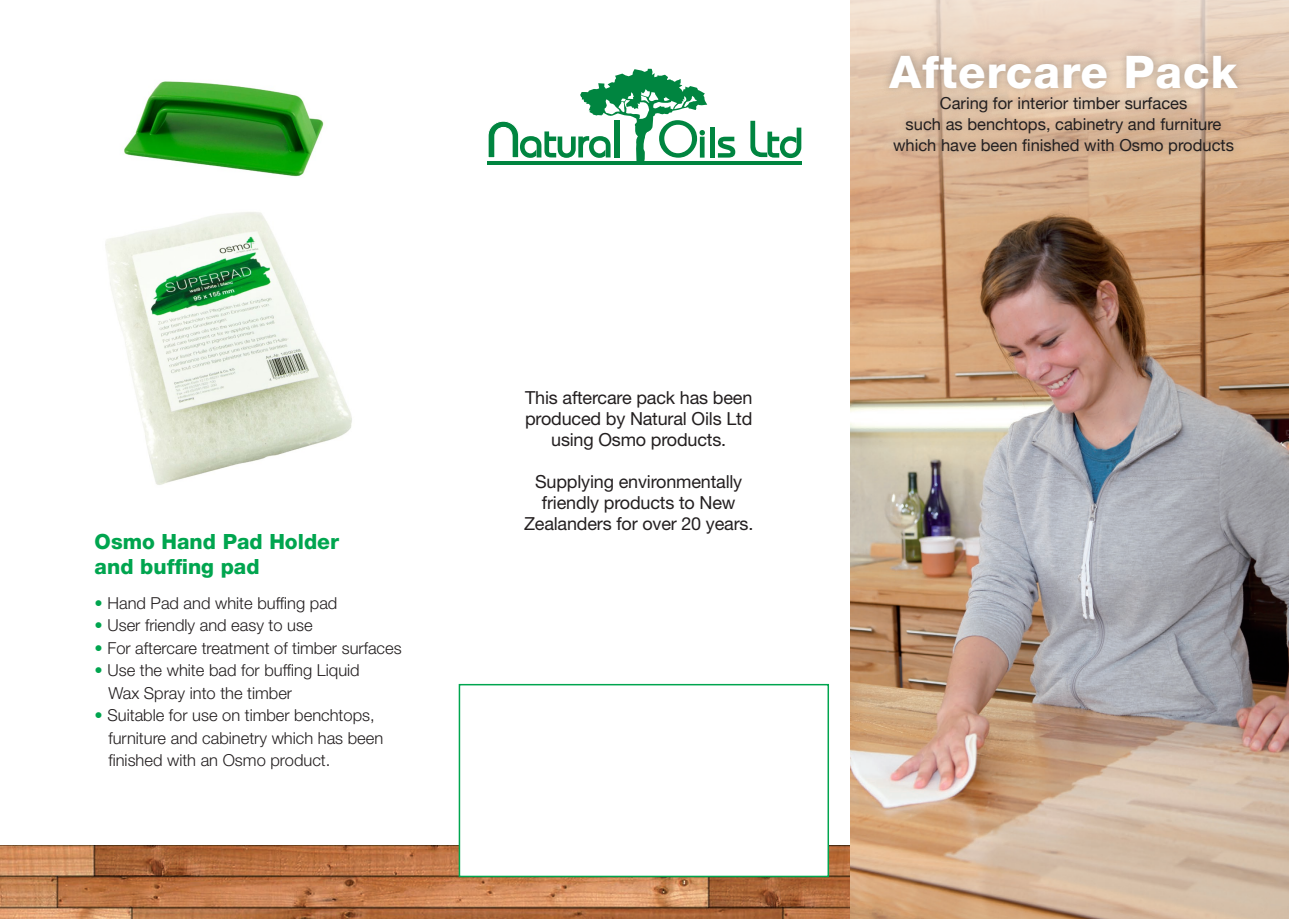
<style>
.page{position:relative;width:1289px;height:919px;background:#fff}
.page>*{position:absolute;margin:0;border:0;box-sizing:border-box;transform-origin:0 0}
.t1{font:800 45px "Helvetica Neue";letter-spacing:.02em;color:#fff}
.t2{font:800 21px/25.5px "Helvetica Neue";color:#00a54f}
.t3{font:18px/21px "Helvetica Neue";letter-spacing:-.01em;color:#231f20;text-align:center}
.t4{font:300 16.5px/22.5px "Helvetica Neue";color:#231f20}
.t5{font:16.5px/21px "Helvetica Neue";color:#231f20;text-align:center}
.s1{color:#00a54f}
</style>
<div class="page">
<img style="left:0;top:845px;width:850px;height:73px">
<img style="left:124px;top:81px;width:200px;height:96px">
<img style="left:850px;top:272px;width:438px;height:646px">
<img style="left:105px;top:212px;width:247px;height:273px">
<div style="left:458px;top:684px;width:371px;height:193px;background:#fff;border:2px solid #00a54f"></div>
<hr style="left:487px;top:161px;width:314px;height:4px;background:#008540">
<svg style="left:488px;top:69px;width:219px;height:92px"></svg>
<div style="left:710px;top:127px;width:5px;height:31px;background:#008540"></div>
<svg style="left:718px;top:137px;width:17px;height:21px"></svg>
<svg style="left:750px;top:121px;width:51px;height:37px"></svg>
<svg style="left:850px;top:0;width:438px;height:272px;background:#cfac8d"></svg>
<div style="left:879px;top:45px;width:368px;height:119px;background:#231f20;opacity:.33"></div>
<p class="t2" style="left:95px;top:528px;width:246px">Osmo Hand Pad Holder and buffing pad</p>
<p class="t4" style="left:95px;top:591px;width:244px"><span class="s1">•</span> Hand Pad and white buffing pad</p>
<p class="t4" style="left:95px;top:613px;width:219px"><span class="s1">•</span> User friendly and easy to use</p>
<p class="t4" style="left:95px;top:636px;width:308px"><span class="s1">•</span> For aftercare treatment of timber surfaces</p>
<p class="t4" style="left:108px;top:659px;width:253px;text-indent:-14px"><span class="s1">•</span> Use the white bad for buffing Liquid<br>Wax Spray into the timber</p>
<p class="t4" style="left:108px;top:704px;width:276px;text-indent:-14px"><span class="s1">•</span> Suitable for use on timber benchtops, furniture and cabinetry which has been finished with an Osmo product.</p>
<p class="t3" style="left:525px;top:386px;width:229px">This aftercare pack has been produced by Natural Oils Ltd using Osmo products.</p>
<p class="t3" style="left:524px;top:470px;width:231px">Supplying environmentally friendly products to New<br>Zealanders for over 20 years.</p>
<h1 class="t1" style="left:889px;top:45px;width:349px">Aftercare Pack</h1>
<p class="t5" style="left:893px;top:93px;width:342px">Caring for interior timber surfaces<br>such as benchtops, cabinetry and furniture which have been finished with Osmo products</p>
</div>
